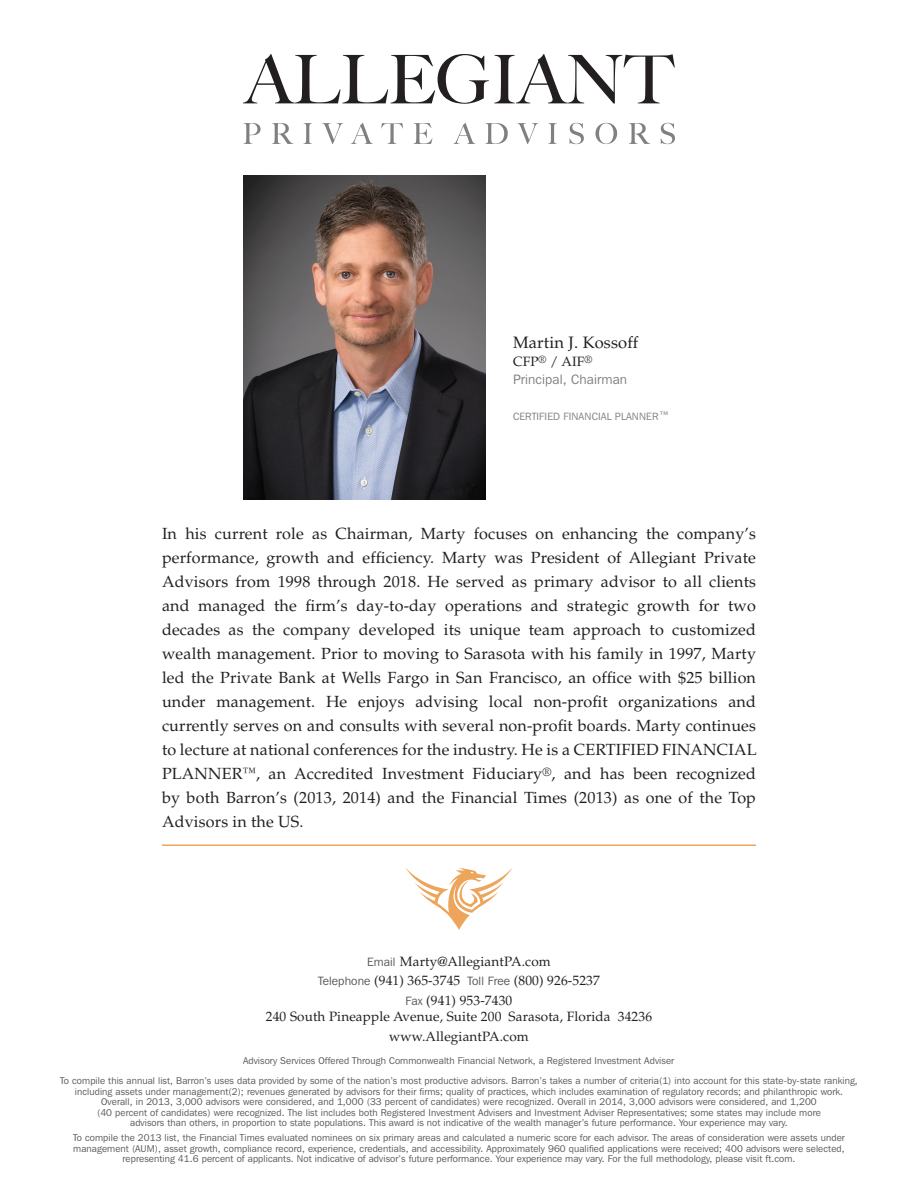
<style>
.page{position:relative;width:918px;height:1188px;background:#fff}
.page>*{position:absolute;margin:0;border:0;box-sizing:border-box;transform-origin:0 0}
.t1{font:16.5px "Palatino";letter-spacing:.01em;color:#231f20}
.t2{font:16.2px/24px "Palatino";letter-spacing:.01em;color:#231f20;text-align:justify}
.t3{font:13.5px "Palatino";letter-spacing:.01em;color:#231f20}
.t4{font:13.5px "Franklin Gothic IT Cby BT";letter-spacing:.01em;color:#808083}
.t5{font:10.5px "Franklin Gothic IT Cby BT";letter-spacing:.01em;color:#808083}
.t6{font:9.75px/10.5px "Franklin Gothic IT Cby BT";letter-spacing:.01em;color:#57585a;text-align:center}
.s1{font-size:13.5px}
.s2{font-family:"Franklin Gothic IT Cby BT";font-size:12px;color:#57585a}
</style>
<div class="page">
<img style="left:243px;top:176px;width:243px;height:324px">
<svg style="left:243px;top:123px;width:18px;height:21px"></svg>
<svg style="left:272px;top:123px;width:22px;height:21px"></svg>
<svg style="left:303px;top:123px;width:9px;height:21px"></svg>
<svg style="left:322px;top:123px;width:21px;height:21px"></svg>
<svg style="left:351px;top:123px;width:22px;height:21px"></svg>
<svg style="left:381px;top:123px;width:22px;height:21px"></svg>
<svg style="left:413px;top:123px;width:19px;height:21px"></svg>
<svg style="left:453px;top:123px;width:23px;height:21px"></svg>
<svg style="left:485px;top:123px;width:23px;height:21px"></svg>
<svg style="left:517px;top:123px;width:21px;height:21px"></svg>
<svg style="left:548px;top:123px;width:9px;height:21px"></svg>
<svg style="left:570px;top:123px;width:14px;height:21px"></svg>
<svg style="left:595px;top:123px;width:22px;height:21px"></svg>
<svg style="left:629px;top:123px;width:21px;height:21px"></svg>
<svg style="left:661px;top:123px;width:14px;height:21px"></svg>
<svg style="left:243px;top:54px;width:432px;height:50px"></svg>
<hr style="left:162px;top:844px;width:594px;height:2px;background:#eca55b">
<svg style="left:405px;top:867px;width:108px;height:63px"></svg>
<p class="t1" style="left:513px;top:333px;width:127px">Martin J. Kossoff</p>
<p class="t3" style="left:513px;top:353px;width:81px">CFP<sup>®</sup> / AIF<sup>®</sup></p>
<p class="t4" style="left:513px;top:371px;width:116px">Principal, Chairman</p>
<p class="t5" style="left:513px;top:410px;width:158px">CERTIFIED FINANCIAL PLANNER<span class="s1">™</span></p>
<p class="t2" style="left:162px;top:522px;width:596px">In his current role as Chairman, Marty focuses on enhancing the company’s performance, growth and efficiency. Marty was President of Allegiant Private Advisors from 1998 through 2018. He served as primary advisor to all clients and managed the firm’s day-to-day operations and strategic growth for two decades as the company developed its unique team approach to customized wealth management. Prior to moving to Sarasota with his family in 1997, Marty led the Private Bank at Wells Fargo in San Francisco, an office with $25 billion under management. He enjoys advising local non-profit organizations and currently serves on and consults with several non-profit boards. Marty continues to lecture at national conferences for the industry. He is a CERTIFIED FINANCIAL PLANNER<span class="s1">™</span>, an Accredited Investment Fiduciary<sup>®</sup>, and has been recognized by both Barron’s (2013, 2014) and the Financial Times (2013) as one of the Top Advisors in the US.</p>
<p class="t3" style="left:367px;top:953px;width:185px"><span class="s2">Email</span> Marty@AllegiantPA.com</p>
<p class="t3" style="left:318px;top:973px;width:283px"><span class="s2">Telephone</span> (941) 365-3745 <span class="s2">Toll Free</span> (800) 926-5237</p>
<p class="t3" style="left:406px;top:992px;width:108px"><span class="s2">Fax</span> (941) 953-7430</p>
<p class="t3" style="left:266px;top:1009px;width:388px">240 South Pineapple Avenue, Suite 200 Sarasota, Florida 34236</p>
<p class="t3" style="left:389px;top:1028px;width:141px">www.AllegiantPA.com</p>
<p class="t6" style="left:243px;top:1055px;width:433px">Advisory Services Offered Through Commonwealth Financial Network, a Registered Investment Adviser</p>
<p class="t6" style="left:60px;top:1076px;width:799px">To compile this annual list, Barron’s uses data provided by some of the nation’s most productive advisors. Barron’s takes a number of criteria(1) into account for this state-by-state ranking, including assets under management(2); revenues generated by advisors for their firms; quality of practices, which includes examination of regulatory records; and philanthropic work.<br>Overall, in 2013, 3,000 advisors were considered, and 1,000 (33 percent of candidates) were recognized. Overall in 2014, 3,000 advisors were considered, and 1,200<br>(40 percent of candidates) were recognized. The list includes both Registered Investment Advisers and Investment Adviser Representatives; some states may include more<br>advisors than others, in proportion to state populations. This award is not indicative of the wealth manager’s future performance. Your experience may vary.</p>
<p class="t6" style="left:73px;top:1133px;width:773px">To compile the 2013 list, the Financial Times evaluated nominees on six primary areas and calculated a numeric score for each advisor. The areas of consideration were assets under management (AUM), asset growth, compliance record, experience, credentials, and accessibility. Approximately 960 qualified applications were received; 400 advisors were selected, representing 41.6 percent of applicants. Not indicative of advisor’s future performance. Your experience may vary. For the full methodology, please visit ft.com.</p>
</div>
